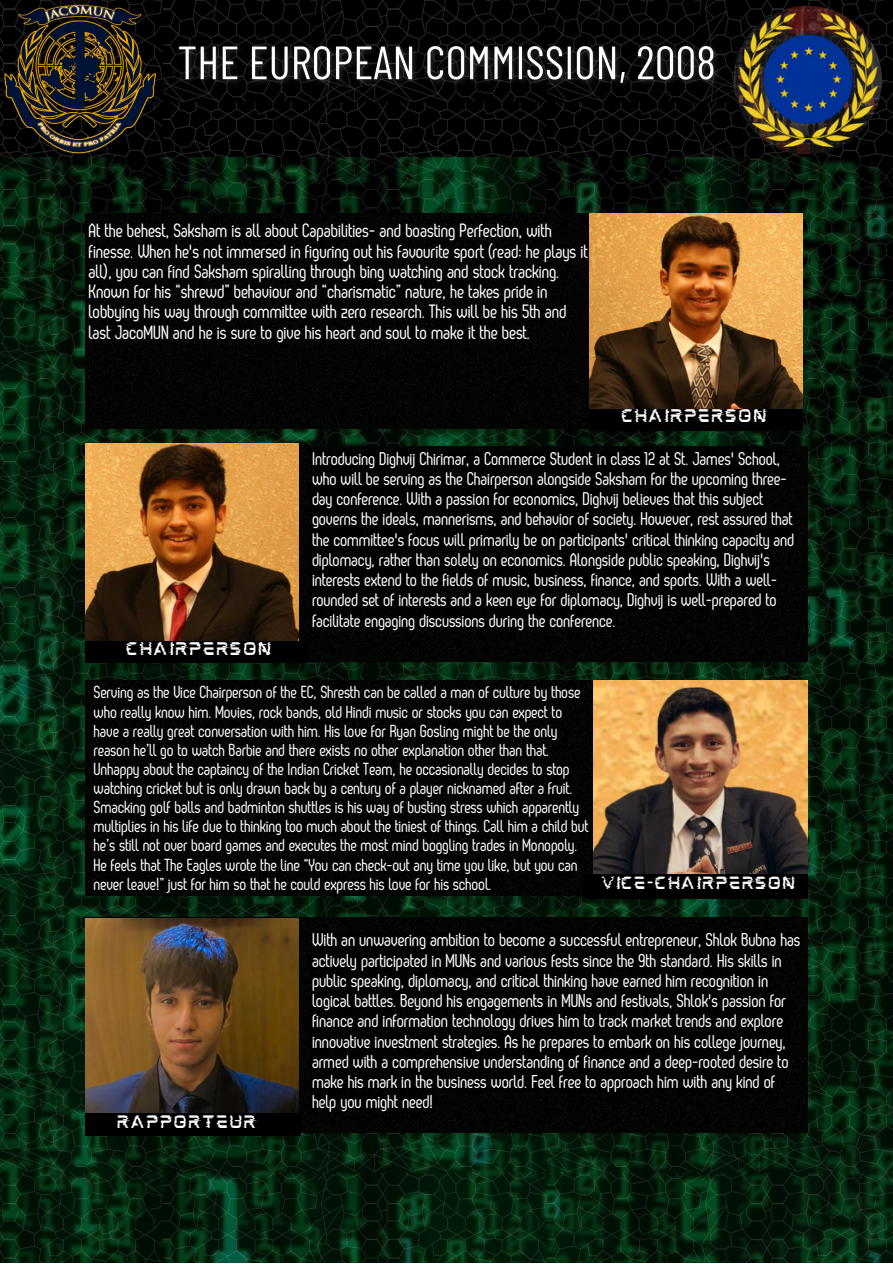
<style>
.page{position:relative;width:893px;height:1264px;background:#fff}
.page>*{position:absolute;margin:0;border:0;box-sizing:border-box;transform-origin:0 0}
.t1{font:19.35px/20.2px "Oval";color:#fff}
.t2{font:18.6px/20.2px "Oval";color:#fff}
.t3{font:18.45px/20.2px "Oval";color:#fff}
.t4{font:17.4px/19px "Oval";color:#fff}
.t5{font:15.45px "mokotoglitchmark II";color:#fff}
.t6{font:15.3px "mokotoglitchmark II";color:#fff}
.t7{font:15px "mokotoglitchmark II";color:#fff}
</style>
<div class="page">
<img style="left:162px;top:0;width:730px;height:157px">
<img style="left:0;top:157px;width:892px;height:1105px">
<img style="left:0;top:0;width:162px;height:167px">
<div style="left:85px;top:214px;width:504px;height:215px;background:#030303"></div>
<div style="left:85px;top:680px;width:509px;height:215px;background:#030303"></div>
<div style="left:298px;top:446px;width:509px;height:215px;background:#030303"></div>
<div style="left:85px;top:917px;width:722px;height:215px;background:#030303"></div>
<img style="left:589px;top:214px;width:213px;height:194px">
<img style="left:85px;top:444px;width:213px;height:197px">
<img style="left:594px;top:680px;width:213px;height:193px">
<img style="left:85px;top:918px;width:214px;height:195px">
<img style="left:170px;top:26px;width:557px;height:75px">
<img style="left:733px;top:6px;width:148px;height:148px;border-radius:50%">
<div style="left:311px;top:450px;width:485px;height:181px;background:#010101"></div>
<div style="left:311px;top:932px;width:491px;height:180px;background:#010101"></div>
<div style="left:589px;top:408px;width:213px;height:22px;background:#000"></div>
<div style="left:85px;top:1113px;width:215px;height:22px;background:#000"></div>
<div style="left:85px;top:641px;width:222px;height:22px;background:#000"></div>
<div style="left:583px;top:873px;width:224px;height:25px;background:#000"></div>
<p class="t1" style="left:89px;top:222px;width:500px">At the behest, Saksham is all about Capabilities- and boasting Perfection, with finesse. When he's not immersed in figuring out his favourite sport (read: he plays it all), you can find Saksham spiralling through bing watching and stock tracking.<br>Known for his “shrewd” behaviour and “charismatic” nature, he takes pride in lobbying his way through committee with zero research. This will be his 5th and last JacoMUN and he is sure to give his heart and soul to make it the best.</p>
<p class="t5" style="left:622px;top:411px;width:148px">CHAIRPERSON</p>
<p class="t5" style="left:127px;top:643px;width:148px">CHAIRPERSON</p>
<p class="t3" style="left:313px;top:449px;width:483px">Introducing Dighvij Chirimar, a Commerce Student in class 12 at St. James' School, who will be serving as the Chairperson alongside Saksham for the upcoming three&shy;day conference. With a passion for economics, Dighvij believes that this subject governs the ideals, mannerisms, and behavior of society. However, rest assured that the committee's focus will primarily be on participants' critical thinking capacity and diplomacy, rather than solely on economics. Alongside public speaking, Dighvij's interests extend to the fields of music, business, finance, and sports. With a well&shy;rounded set of interests and a keen eye for diplomacy, Dighvij is well-prepared to facilitate engaging discussions during the conference.</p>
<p class="t4" style="left:94px;top:684px;width:496px">Serving as the Vice Chairperson of the EC, Shresth can be called a man of culture by those who really know him. Movies, rock bands, old Hindi music or stocks you can expect to have a really great conversation with him. His love for Ryan Gosling might be the only reason he’ll go to watch Barbie and there exists no other explanation other than that.<br>Unhappy about the captaincy of the Indian Cricket Team, he occasionally decides to stop watching cricket but is only drawn back by a century of a player nicknamed after a fruit.<br>Smacking golf balls and badminton shuttles is his way of busting stress which apparently multiplies in his life due to thinking too much about the tiniest of things. Call him a child but he’s still not over board games and executes the most mind boggling trades in Monopoly.<br>He feels that The Eagles wrote the line “You can check-out any time you like, but you can never leave!” just for him so that he could express his love for his school.</p>
<p class="t7" style="left:601px;top:877px;width:197px">VICE-CHAIRPERSON</p>
<p class="t6" style="left:118px;top:1116px;width:142px">RAPPORTEUR</p>
<p class="t2" style="left:313px;top:931px;width:489px">With an unwavering ambition to become a successful entrepreneur, Shlok Bubna has actively participated in MUNs and various fests since the 9th standard. His skills in public speaking, diplomacy, and critical thinking have earned him recognition in logical battles. Beyond his engagements in MUNs and festivals, Shlok's passion for finance and information technology drives him to track market trends and explore innovative investment strategies. As he prepares to embark on his college journey, armed with a comprehensive understanding of finance and a deep-rooted desire to make his mark in the business world. Feel free to approach him with any kind of help you might need!</p>
</div>
